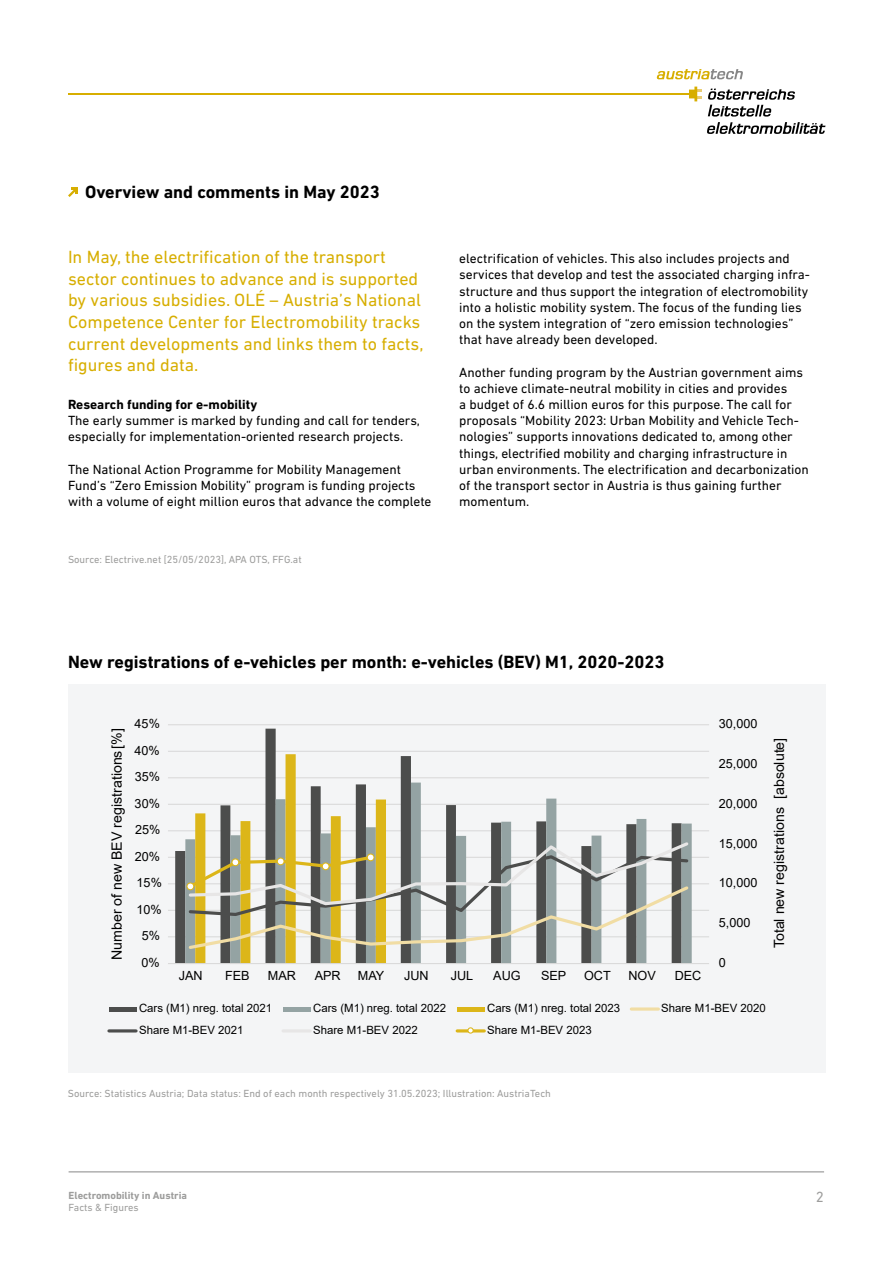
<style>
.page{position:relative;width:893px;height:1263px;background:#fff}
.page>*{position:absolute;margin:0;border:0;box-sizing:border-box;transform-origin:0 0}
.P_Lead{font:18px/21.6px "DIN Next LT Pro";color:#d7ae00}
.H2{font:700 18px "DIN Next LT Pro";color:#000}
.t1{font:15px "DIN Next LT Pro";color:#9d9d9c}
.t2{font:14.1px "Arial";color:#000}
.P_Body{font:13.5px/16.2px "DIN Next LT Pro";color:#000}
.H3{font:700 13.5px "DIN Next LT Pro";color:#000}
.t3{font:12.6px "Arial";color:#000}
.t4{font:11.4px "Arial";color:#000}
.P_Quelle{font:10.5px "DIN Next LT Pro";color:#9d9d9c}
.t5{font:700 10.5px "DIN Next LT Pro";color:#9d9d9c}
</style>
<div class="page">
<div style="left:68px;top:684px;width:757px;height:389px;background:#f4f5f6"></div>
<hr style="left:168px;top:936px;width:541px;height:1px;background:#d9d9d9">
<hr style="left:168px;top:910px;width:541px;height:1px;background:#d9d9d9">
<hr style="left:168px;top:883px;width:541px;height:1px;background:#d9d9d9">
<hr style="left:168px;top:857px;width:541px;height:1px;background:#d9d9d9">
<hr style="left:168px;top:830px;width:541px;height:1px;background:#d9d9d9">
<hr style="left:168px;top:804px;width:541px;height:1px;background:#d9d9d9">
<hr style="left:168px;top:777px;width:541px;height:1px;background:#d9d9d9">
<hr style="left:168px;top:751px;width:541px;height:1px;background:#d9d9d9">
<hr style="left:168px;top:724px;width:541px;height:1px;background:#d9d9d9">
<svg style="left:175px;top:729px;width:101px;height:234px"></svg>
<hr style="left:168px;top:963px;width:541px;height:1px;background:#d9d9d9">
<svg style="left:186px;top:754px;width:505px;height:209px"></svg>
<div style="left:187px;top:883px;width:7px;height:7px;background:#fff;border-radius:50%"></div>
<div style="left:186px;top:882px;width:8px;height:8px;border:1px solid #dcb619;border-radius:50%"></div>
<div style="left:232px;top:859px;width:7px;height:7px;background:#fff;border-radius:50%"></div>
<div style="left:231px;top:858px;width:8px;height:8px;border:1px solid #dcb619;border-radius:50%"></div>
<div style="left:277px;top:858px;width:7px;height:7px;background:#fff;border-radius:50%"></div>
<div style="left:277px;top:857px;width:8px;height:8px;border:1px solid #dcb619;border-radius:50%"></div>
<div style="left:322px;top:863px;width:7px;height:7px;background:#fff;border-radius:50%"></div>
<div style="left:322px;top:862px;width:8px;height:8px;border:1px solid #dcb619;border-radius:50%"></div>
<div style="left:367px;top:854px;width:7px;height:7px;background:#fff;border-radius:50%"></div>
<div style="left:367px;top:853px;width:8px;height:8px;border:1px solid #dcb619;border-radius:50%"></div>
<div style="left:109px;top:1006px;width:27px;height:5px;background:#4c4d4c"></div>
<div style="left:283px;top:1006px;width:27px;height:5px;background:#94a3a3"></div>
<div style="left:457px;top:1006px;width:27px;height:5px;background:#dcb619"></div>
<svg style="left:631px;top:1007px;width:27px;height:4px"></svg>
<hr style="left:109px;top:1029px;width:27px;height:3px;background:#4c4d4c">
<hr style="left:283px;top:1029px;width:27px;height:3px;background:#e7e6e6">
<hr style="left:457px;top:1029px;width:27px;height:3px;background:#dcb619">
<div style="left:467px;top:1027px;width:7px;height:6px;border:1px solid #dcb619;border-radius:50%"></div>
<svg style="left:68px;top:187px;width:10px;height:10px"></svg>
<hr style="left:69px;top:93px;width:620px;height:2px;background:#d7ae00">
<svg style="left:656px;top:69px;width:87px;height:10px"></svg>
<svg style="left:689px;top:87px;width:136px;height:47px"></svg>
<hr style="left:69px;top:1171px;width:755px;height:1px;background:#878787">
<h2 class="H2" style="left:85px;top:182px;width:296px">Overview and comments in May 2023</h2>
<p class="P_Lead" style="left:68px;top:246px;width:357px">In May, the electrification of the transport sector continues to advance and is supported by various subsidies. OLÉ – Austria’s National Competence Center for Electromobility tracks current developments and links them to facts, figures and data.</p>
<h3 class="H3" style="left:68px;top:397px;width:191px">Research funding for e-mobility</h3>
<p class="P_Body" style="left:68px;top:412px;width:354px">The early summer is marked by funding and call for tenders, especially for implementation-oriented research projects.</p>
<p class="P_Body" style="left:68px;top:461px;width:365px">The National Action Programme for Mobility Management<br>Fund’s “Zero Emission Mobility” program is funding projects with a volume of eight million euros that advance the complete</p>
<p class="P_Quelle" style="left:68px;top:553px;width:235px">Source: Electrive.net [25/05/2023], APA OTS, FFG.at</p>
<p class="P_Body" style="left:459px;top:250px;width:352px">electrification of vehicles. This also includes projects and services that develop and test the associated charging infra&shy;structure and thus support the integration of electromobility into a holistic mobility system. The focus of the funding lies on the system integration of “zero emission technologies” that have already been developed.</p>
<p class="P_Body" style="left:459px;top:364px;width:351px">Another funding program by the Austrian government aims to achieve climate-neutral mobility in cities and provides<br>a budget of 6.6 million euros for this purpose. The call for proposals “Mobility 2023: Urban Mobility and Vehicle Tech&shy;nologies” supports innovations dedicated to, among other things, electrified mobility and charging infrastructure in urban environments. The electrification and decarbonization of the transport sector in Austria is thus gaining further momentum.</p>
<h2 class="H2" style="left:68px;top:652px;width:598px">New registrations of e-vehicles per month: e-vehicles (BEV) M1, 2020-2023</h2>
<p class="t2" style="left:107px;top:960px;width:233px;rotate:-90deg">Number of new BEV registrations [%]</p>
<p class="t3" style="left:135px;top:715px;width:27px">45%</p>
<p class="t3" style="left:134px;top:742px;width:27px">40%</p>
<p class="t3" style="left:135px;top:768px;width:27px">35%</p>
<p class="t3" style="left:135px;top:795px;width:27px">30%</p>
<p class="t3" style="left:135px;top:821px;width:27px">25%</p>
<p class="t3" style="left:135px;top:848px;width:27px">20%</p>
<p class="t3" style="left:137px;top:874px;width:27px">15%</p>
<p class="t3" style="left:136px;top:901px;width:27px">10%</p>
<p class="t3" style="left:142px;top:927px;width:20px">5%</p>
<p class="t3" style="left:142px;top:954px;width:20px">0%</p>
<p class="t3" style="left:179px;top:967px;width:25px">JAN</p>
<p class="t3" style="left:225px;top:967px;width:26px">FEB</p>
<p class="t3" style="left:268px;top:967px;width:30px">MAR</p>
<p class="t3" style="left:315px;top:967px;width:27px">APR</p>
<p class="t3" style="left:358px;top:967px;width:28px">MAY</p>
<p class="t3" style="left:404px;top:967px;width:26px">JUN</p>
<p class="t3" style="left:451px;top:967px;width:24px">JUL</p>
<p class="t3" style="left:493px;top:967px;width:29px">AUG</p>
<p class="t3" style="left:541px;top:967px;width:27px">SEP</p>
<p class="t3" style="left:584px;top:967px;width:28px">OCT</p>
<p class="t3" style="left:628px;top:967px;width:29px">NOV</p>
<p class="t3" style="left:675px;top:967px;width:28px">DEC</p>
<p class="t3" style="left:719px;top:715px;width:40px">30,000</p>
<p class="t3" style="left:719px;top:755px;width:40px">25,000</p>
<p class="t3" style="left:719px;top:795px;width:40px">20,000</p>
<p class="t3" style="left:719px;top:834px;width:40px">15,000</p>
<p class="t3" style="left:719px;top:874px;width:40px">10,000</p>
<p class="t3" style="left:719px;top:914px;width:33px">5,000</p>
<p class="t3" style="left:719px;top:954px;width:9px">0</p>
<p class="t2" style="left:769px;top:948px;width:212px;rotate:-90deg">Total new registrations [absolute]</p>
<p class="t4" style="left:139px;top:1000px;width:135px">Cars (M1) nreg. total 2021</p>
<p class="t4" style="left:313px;top:1000px;width:135px">Cars (M1) nreg. total 2022</p>
<p class="t4" style="left:487px;top:1000px;width:135px">Cars (M1) nreg. total 2023</p>
<p class="t4" style="left:661px;top:1000px;width:106px">Share M1-BEV 2020</p>
<p class="t4" style="left:139px;top:1022px;width:106px">Share M1-BEV 2021</p>
<p class="t4" style="left:313px;top:1022px;width:106px">Share M1-BEV 2022</p>
<p class="t4" style="left:487px;top:1022px;width:106px">Share M1-BEV 2023</p>
<p class="P_Quelle" style="left:68px;top:1088px;width:485px">Source: Statistics Austria; Data status: End of each month respectively 31.05.2023; Illustration: AustriaTech</p>
<p class="t5" style="left:69px;top:1189px;width:120px">Electromobility in Austria</p>
<p class="t1" style="left:816px;top:1188px;width:10px">2</p>
<p class="P_Quelle" style="left:69px;top:1201px;width:72px">Facts &amp; Figures</p>
</div>
